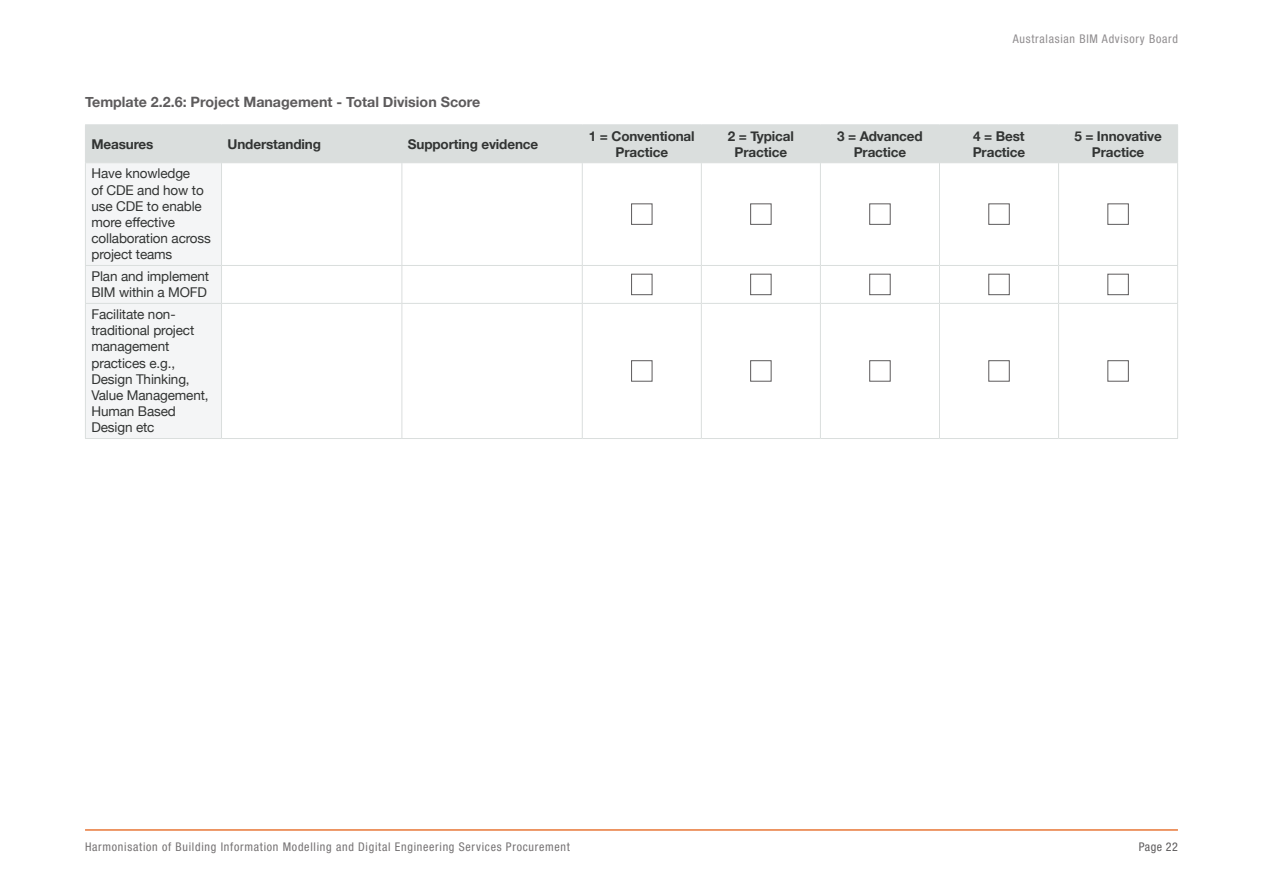
<style>
.page{position:relative;width:1263px;height:893px;background:#fff}
.page>*{position:absolute;margin:0;border:0;box-sizing:border-box;transform-origin:0 0}
.Heading_4{font:700 14.25px "Helvetica Neue";color:#5d5b5c}
.Assessment_table_body_L{font:13.5px/16.2px "Helvetica Neue";letter-spacing:-.01em;color:#323433}
.Assessment_table_header_C{font:700 13.5px/16.2px "Helvetica Neue";letter-spacing:-.01em;color:#323433;text-align:center}
.Assessment_table_header_L{font:700 13.5px "Helvetica Neue";letter-spacing:-.01em;color:#323433}
.t1{font:italic condensed 12px "Helvetica Neue 57";letter-spacing:.06em;color:#757273}
.t2{font:italic condensed 12px "Helvetica Neue 57";letter-spacing:.06em;color:#908d8f}
.t3{font:italic condensed 12px "Helvetica Neue 57";letter-spacing:.04em;color:#5d5b5c}
</style>
<div class="page">
<hr style="left:85px;top:829px;width:1093px;height:2px;background:#e87738">
<svg style="left:86px;top:125px;width:1091px;height:313px"></svg>
<hr style="left:221px;top:125px;width:1px;height:37px;background:#dadedd">
<hr style="left:401px;top:125px;width:1px;height:37px;background:#dadedd">
<hr style="left:401px;top:163px;width:1px;height:102px;background:#dadedd">
<hr style="left:582px;top:163px;width:1px;height:102px;background:#dadedd">
<hr style="left:820px;top:163px;width:1px;height:102px;background:#dadedd">
<hr style="left:939px;top:163px;width:1px;height:102px;background:#dadedd">
<hr style="left:1058px;top:163px;width:1px;height:102px;background:#dadedd">
<hr style="left:85px;top:265px;width:136px;height:1px;background:#dadedd">
<hr style="left:221px;top:265px;width:181px;height:1px;background:#dadedd">
<hr style="left:402px;top:265px;width:180px;height:1px;background:#dadedd">
<hr style="left:401px;top:266px;width:1px;height:37px;background:#dadedd">
<hr style="left:582px;top:266px;width:1px;height:37px;background:#dadedd">
<hr style="left:820px;top:266px;width:1px;height:37px;background:#dadedd">
<hr style="left:939px;top:266px;width:1px;height:37px;background:#dadedd">
<hr style="left:1058px;top:266px;width:1px;height:37px;background:#dadedd">
<hr style="left:85px;top:303px;width:136px;height:1px;background:#dadedd">
<hr style="left:221px;top:303px;width:181px;height:1px;background:#dadedd">
<hr style="left:402px;top:303px;width:180px;height:1px;background:#dadedd">
<hr style="left:401px;top:304px;width:1px;height:134px;background:#dadedd">
<hr style="left:582px;top:304px;width:1px;height:134px;background:#dadedd">
<hr style="left:820px;top:304px;width:1px;height:134px;background:#dadedd">
<hr style="left:939px;top:304px;width:1px;height:134px;background:#dadedd">
<hr style="left:1058px;top:304px;width:1px;height:134px;background:#dadedd">
<hr style="left:701px;top:438px;width:119px;height:1px;background:#dadedd">
<hr style="left:820px;top:438px;width:119px;height:1px;background:#dadedd">
<hr style="left:939px;top:438px;width:119px;height:1px;background:#dadedd">
<hr style="left:1058px;top:438px;width:120px;height:1px;background:#dadedd">
<hr style="left:85px;top:124px;width:136px;height:1px;background:#dadedd">
<hr style="left:85px;top:125px;width:1px;height:37px;background:#dadedd">
<hr style="left:221px;top:124px;width:181px;height:1px;background:#dadedd">
<hr style="left:402px;top:124px;width:180px;height:1px;background:#dadedd">
<hr style="left:85px;top:162px;width:136px;height:1px;background:#dadedd">
<hr style="left:221px;top:162px;width:181px;height:1px;background:#dadedd">
<hr style="left:402px;top:162px;width:180px;height:1px;background:#dadedd">
<hr style="left:85px;top:163px;width:1px;height:102px;background:#dadedd">
<hr style="left:221px;top:163px;width:1px;height:102px;background:#dadedd">
<hr style="left:85px;top:266px;width:1px;height:37px;background:#dadedd">
<hr style="left:221px;top:266px;width:1px;height:37px;background:#dadedd">
<hr style="left:85px;top:304px;width:1px;height:134px;background:#dadedd">
<hr style="left:221px;top:304px;width:1px;height:134px;background:#dadedd">
<hr style="left:85px;top:438px;width:136px;height:1px;background:#dadedd">
<hr style="left:221px;top:438px;width:181px;height:1px;background:#dadedd">
<hr style="left:402px;top:438px;width:180px;height:1px;background:#dadedd">
<hr style="left:582px;top:124px;width:119px;height:1px;background:#dadedd">
<hr style="left:582px;top:125px;width:1px;height:37px;background:#dadedd">
<hr style="left:582px;top:162px;width:119px;height:1px;background:#dadedd">
<hr style="left:701px;top:124px;width:119px;height:1px;background:#dadedd">
<hr style="left:701px;top:125px;width:1px;height:37px;background:#dadedd">
<hr style="left:701px;top:162px;width:119px;height:1px;background:#dadedd">
<hr style="left:820px;top:124px;width:119px;height:1px;background:#dadedd">
<hr style="left:820px;top:125px;width:1px;height:37px;background:#dadedd">
<hr style="left:820px;top:162px;width:119px;height:1px;background:#dadedd">
<hr style="left:939px;top:124px;width:119px;height:1px;background:#dadedd">
<hr style="left:939px;top:125px;width:1px;height:37px;background:#dadedd">
<hr style="left:939px;top:162px;width:119px;height:1px;background:#dadedd">
<hr style="left:1058px;top:124px;width:120px;height:1px;background:#dadedd">
<hr style="left:1058px;top:125px;width:1px;height:37px;background:#dadedd">
<hr style="left:1177px;top:125px;width:1px;height:37px;background:#dadedd">
<hr style="left:701px;top:163px;width:1px;height:102px;background:#dadedd">
<hr style="left:1058px;top:162px;width:120px;height:1px;background:#dadedd">
<hr style="left:1177px;top:163px;width:1px;height:102px;background:#dadedd">
<hr style="left:582px;top:265px;width:119px;height:1px;background:#dadedd">
<hr style="left:701px;top:265px;width:119px;height:1px;background:#dadedd">
<hr style="left:701px;top:266px;width:1px;height:37px;background:#dadedd">
<hr style="left:820px;top:265px;width:119px;height:1px;background:#dadedd">
<hr style="left:939px;top:265px;width:119px;height:1px;background:#dadedd">
<hr style="left:1058px;top:265px;width:120px;height:1px;background:#dadedd">
<hr style="left:1177px;top:266px;width:1px;height:37px;background:#dadedd">
<hr style="left:582px;top:303px;width:119px;height:1px;background:#dadedd">
<hr style="left:701px;top:303px;width:119px;height:1px;background:#dadedd">
<hr style="left:701px;top:304px;width:1px;height:134px;background:#dadedd">
<hr style="left:820px;top:303px;width:119px;height:1px;background:#dadedd">
<hr style="left:939px;top:303px;width:119px;height:1px;background:#dadedd">
<hr style="left:1058px;top:303px;width:120px;height:1px;background:#dadedd">
<hr style="left:1177px;top:304px;width:1px;height:134px;background:#dadedd">
<hr style="left:582px;top:438px;width:119px;height:1px;background:#dadedd">
<div style="left:631px;top:203px;width:21px;height:22px;background:#fff;border:1px solid #5d5b5c"></div>
<div style="left:750px;top:203px;width:21px;height:22px;background:#fff;border:1px solid #5d5b5c"></div>
<div style="left:869px;top:203px;width:21px;height:22px;background:#fff;border:1px solid #5d5b5c"></div>
<div style="left:988px;top:203px;width:22px;height:22px;background:#fff;border:1px solid #5d5b5c"></div>
<div style="left:1107px;top:203px;width:22px;height:22px;background:#fff;border:1px solid #5d5b5c"></div>
<div style="left:631px;top:274px;width:21px;height:21px;background:#fff;border:1px solid #5d5b5c"></div>
<div style="left:750px;top:274px;width:21px;height:21px;background:#fff;border:1px solid #5d5b5c"></div>
<div style="left:869px;top:274px;width:21px;height:21px;background:#fff;border:1px solid #5d5b5c"></div>
<div style="left:988px;top:274px;width:22px;height:21px;background:#fff;border:1px solid #5d5b5c"></div>
<div style="left:1107px;top:274px;width:22px;height:21px;background:#fff;border:1px solid #5d5b5c"></div>
<div style="left:631px;top:360px;width:21px;height:22px;background:#fff;border:1px solid #5d5b5c"></div>
<div style="left:750px;top:360px;width:21px;height:22px;background:#fff;border:1px solid #5d5b5c"></div>
<div style="left:869px;top:360px;width:21px;height:22px;background:#fff;border:1px solid #5d5b5c"></div>
<div style="left:988px;top:360px;width:22px;height:22px;background:#fff;border:1px solid #5d5b5c"></div>
<div style="left:1107px;top:360px;width:22px;height:22px;background:#fff;border:1px solid #5d5b5c"></div>
<p class="t2" style="left:1013px;top:32px;width:167px">Australasian BIM Advisory Board</p>
<h4 class="Heading_4" style="left:85px;top:91px;width:397px">Template 2.2.6: Project Management - Total Division Score</h4>
<p class="Assessment_table_header_L" style="left:91px;top:133px;width:64px">Measures</p>
<p class="Assessment_table_header_L" style="left:228px;top:133px;width:95px">Understanding</p>
<p class="Assessment_table_header_L" style="left:408px;top:133px;width:132px">Supporting evidence</p>
<p class="Assessment_table_header_C" style="left:589px;top:128px;width:107px">1 = Conventional<br>Practice</p>
<p class="Assessment_table_header_C" style="left:728px;top:128px;width:68px">2 = Typical<br>Practice</p>
<p class="Assessment_table_header_C" style="left:837px;top:128px;width:87px">3 = Advanced<br>Practice</p>
<p class="Assessment_table_header_C" style="left:973px;top:128px;width:54px;text-align:left">4 = Best<br>Practice</p>
<p class="Assessment_table_header_C" style="left:1074px;top:128px;width:89px">5 = Innovative<br>Practice</p>
<p class="Assessment_table_body_L" style="left:91px;top:166px;width:121px">Have knowledge<br>of CDE and how to use CDE to enable more effective collaboration across project teams</p>
<p class="Assessment_table_body_L" style="left:91px;top:269px;width:119px">Plan and implement<br>BIM within a MOFD</p>
<p class="Assessment_table_body_L" style="left:91px;top:307px;width:119px">Facilitate non&shy;traditional project management practices e.g.,<br>Design Thinking,<br>Value Management,<br>Human Based<br>Design etc</p>
<p class="t1" style="left:85px;top:840px;width:486px">Harmonisation of Building Information Modelling and Digital Engineering Services Procurement</p>
<p class="t3" style="left:1139px;top:840px;width:41px">Page 22</p>
</div>
